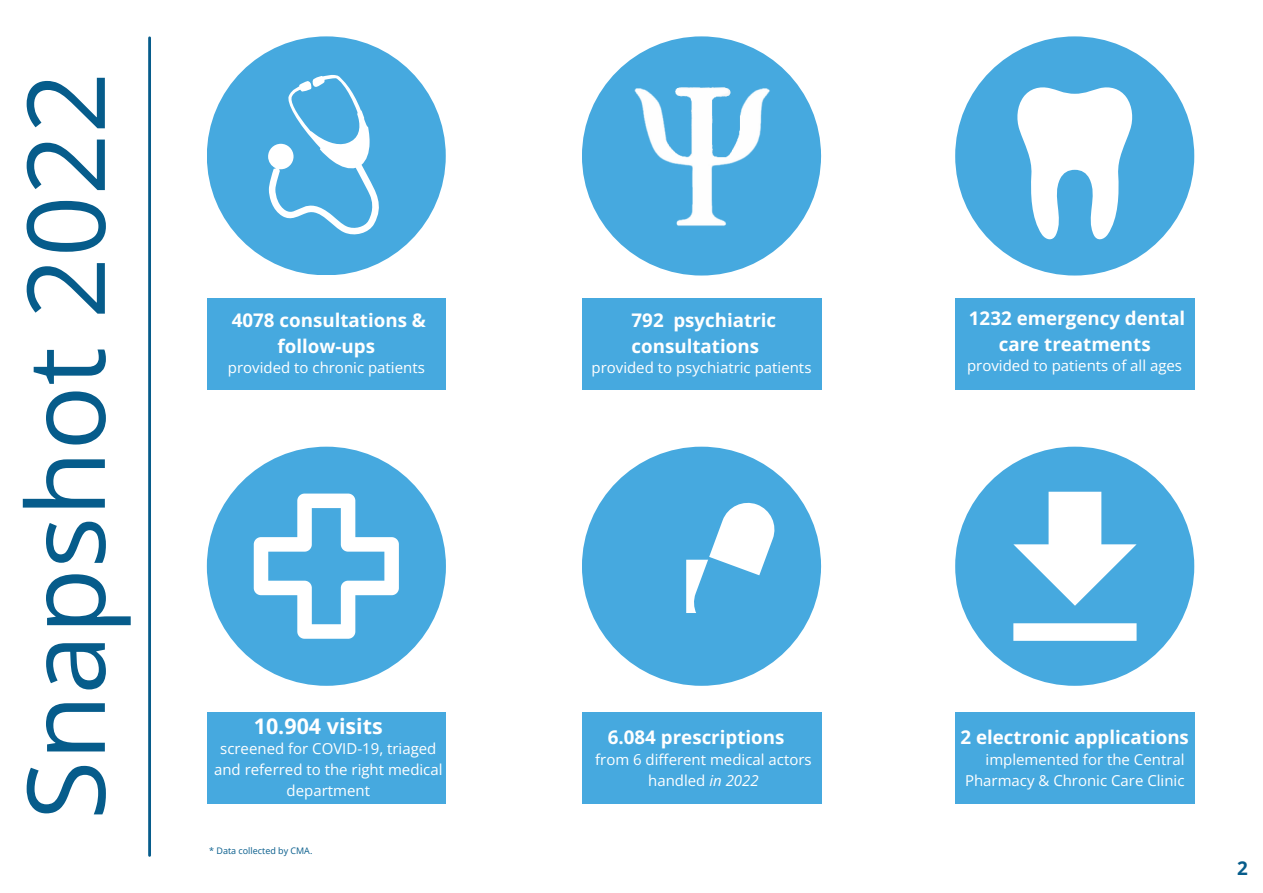
<style>
.page{position:relative;width:1263px;height:893px;background:#fff}
.page>*{position:absolute;margin:0;border:0;box-sizing:border-box;transform-origin:0 0}
.t1{font:108px "Open Sans";color:#065c8b}
.t2{font:700 21.45px "Open Sans";color:#fff}
.t3{font:700 18.75px/25.9px "Open Sans";color:#fff;text-align:center}
.t4{font:700 18.75px "Open Sans";color:#065c8b}
.t5{font:15px/20.8px "Open Sans";color:#fff;text-align:center}
.t6{font:9px "Open Sans";color:#065c8b}
.s1{font-style:italic}
</style>
<div class="page">
<hr style="left:148px;top:38px;width:3px;height:817px;background:#065c8b">
<div style="left:207px;top:298px;width:239px;height:91px;background:#46a9df"></div>
<div style="left:207px;top:447px;width:239px;height:239px;background:#46a9df;border-radius:50%"></div>
<div style="left:207px;top:712px;width:239px;height:92px;background:#46a9df"></div>
<div style="left:207px;top:36px;width:239px;height:239px;background:#46a9df;border-radius:50%"></div>
<svg style="left:268px;top:75px;width:111px;height:160px"></svg>
<div style="left:582px;top:36px;width:239px;height:239px;background:#46a9df;border-radius:50%"></div>
<div style="left:582px;top:298px;width:239px;height:91px;background:#46a9df"></div>
<div style="left:582px;top:447px;width:239px;height:239px;background:#46a9df;border-radius:50%"></div>
<div style="left:582px;top:712px;width:239px;height:92px;background:#46a9df"></div>
<div style="left:955px;top:36px;width:239px;height:239px;background:#46a9df;border-radius:50%"></div>
<div style="left:955px;top:298px;width:239px;height:91px;background:#46a9df"></div>
<div style="left:955px;top:447px;width:239px;height:239px;background:#46a9df;border-radius:50%"></div>
<div style="left:955px;top:712px;width:239px;height:92px;background:#46a9df"></div>
<img style="left:634px;top:87px;width:136px;height:139px">
<svg style="left:254px;top:493px;width:145px;height:146px"></svg>
<svg style="left:686px;top:502px;width:89px;height:111px"></svg>
<svg style="left:1013px;top:492px;width:123px;height:149px"></svg>
<svg style="left:1017px;top:87px;width:115px;height:152px"></svg>
<p class="t1" style="left:-10px;top:820px;width:749px;rotate:-90deg">Snapshot 2022</p>
<p class="t3" style="left:232px;top:307px;width:196px">4078 consultations &amp; follow-ups</p>
<p class="t3" style="left:631px;top:307px;width:146px;text-align:left">792 psychiatric consultations</p>
<p class="t3" style="left:969px;top:304px;width:218px">1232 emergency dental care treatments</p>
<p class="t5" style="left:228px;top:357px;width:198px">provided to chronic patients</p>
<p class="t5" style="left:591px;top:357px;width:221px">provided to psychiatric patients</p>
<p class="t5" style="left:967px;top:355px;width:216px">provided to patients of all ages</p>
<p class="t2" style="left:254px;top:711px;width:131px">10.904 visits</p>
<p class="t5" style="left:214px;top:738px;width:230px">screened for COVID-19, triaged and referred to the right medical department</p>
<p class="t6" style="left:209px;top:845px;width:105px">* Data collected by CMA.</p>
<p class="t3" style="left:608px;top:724px;width:178px">6.084 prescriptions</p>
<p class="t3" style="left:960px;top:724px;width:230px">2 electronic applications</p>
<p class="t5" style="left:595px;top:748px;width:218px">from 6 different medical actors handled <span class="s1">in 2022</span></p>
<p class="t5" style="left:965px;top:748px;width:221px;text-align:right">implemented for the Central<br>Pharmacy &amp; Chronic Care Clinic</p>
<p class="t4" style="left:1237px;top:855px;width:12px">2</p>
</div>
